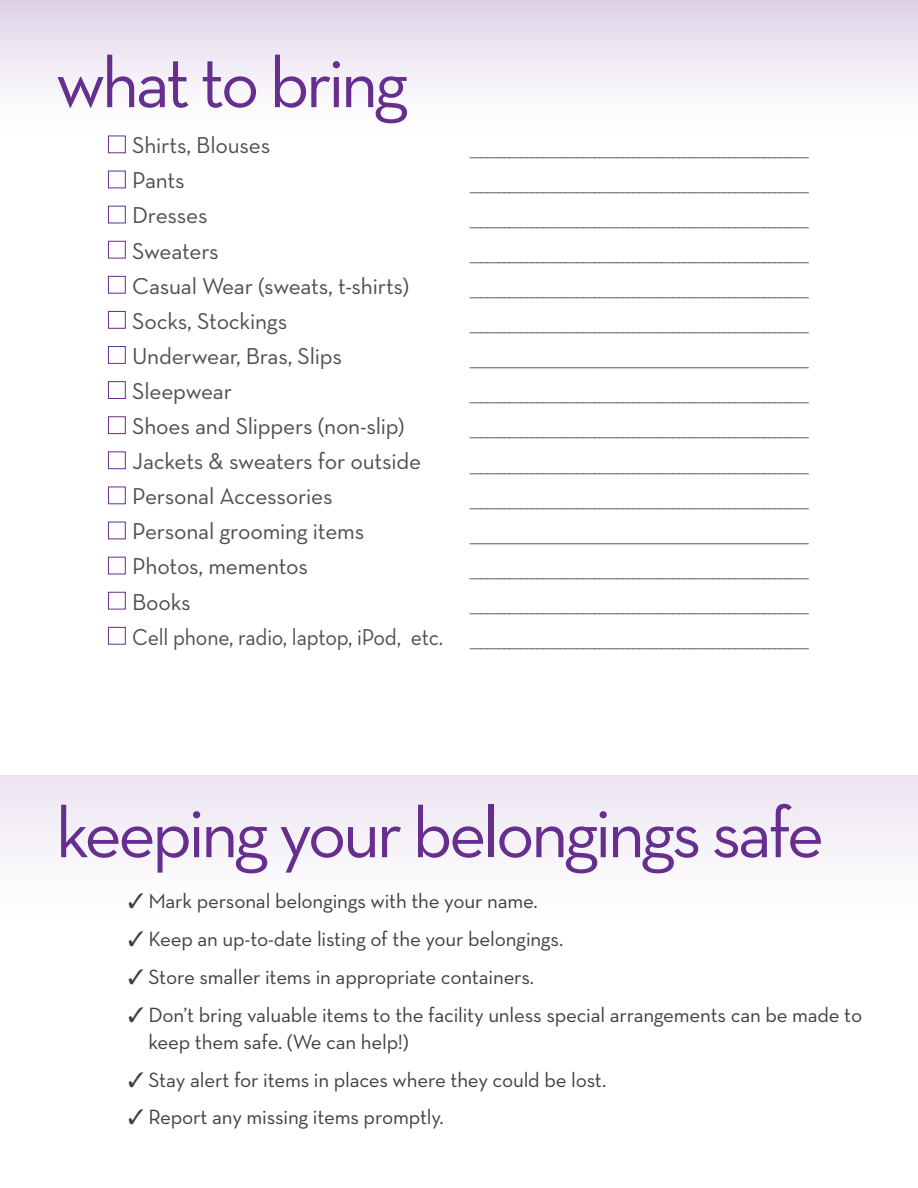
<style>
.page{position:relative;width:918px;height:1188px;background:#fff}
.page>*{position:absolute;margin:0;border:0;box-sizing:border-box;transform-origin:0 0}
.t1{font:72.75px "Neutraface Text";letter-spacing:-.05em;color:#662e8f}
.t2{font:300 25.2px/35.1px "Neutraface Text";color:#4f4f51;text-align:justify}
.t3{font:23.4px/35.1px "Neutraface Text";letter-spacing:-.01em;color:#4f4f51}
.t4{font:21px/27px "Neutraface Text";letter-spacing:-.01em;color:#414042}
</style>
<div class="page">
<div style="left:0;top:0;width:918px;height:130px;background:linear-gradient(to bottom,#dfd4e7,#fff)"></div>
<div style="left:0;top:775px;width:918px;height:144px;background:linear-gradient(to right,#f6f3f8,#f6f3f8)"></div>
<div style="left:108px;top:136px;width:18px;height:17px;border:1px solid #662e8f"></div>
<div style="left:108px;top:171px;width:18px;height:17px;border:1px solid #662e8f"></div>
<div style="left:108px;top:206px;width:18px;height:17px;border:1px solid #662e8f"></div>
<div style="left:108px;top:241px;width:18px;height:18px;border:1px solid #662e8f"></div>
<div style="left:108px;top:276px;width:18px;height:18px;border:1px solid #662e8f"></div>
<div style="left:108px;top:311px;width:18px;height:18px;border:1px solid #662e8f"></div>
<div style="left:108px;top:346px;width:18px;height:18px;border:1px solid #662e8f"></div>
<div style="left:108px;top:381px;width:18px;height:18px;border:1px solid #662e8f"></div>
<div style="left:108px;top:416px;width:18px;height:18px;border:1px solid #662e8f"></div>
<div style="left:108px;top:451px;width:18px;height:18px;border:1px solid #662e8f"></div>
<div style="left:108px;top:487px;width:18px;height:17px;border:1px solid #662e8f"></div>
<div style="left:108px;top:522px;width:18px;height:17px;border:1px solid #662e8f"></div>
<div style="left:108px;top:557px;width:18px;height:17px;border:1px solid #662e8f"></div>
<div style="left:108px;top:592px;width:18px;height:18px;border:1px solid #662e8f"></div>
<div style="left:108px;top:627px;width:18px;height:18px;border:1px solid #662e8f"></div>
<h1 class="t1" style="left:56px;top:37px;width:354px">what to bring</h1>
<p class="t3" style="left:132px;top:127px;width:312px">Shirts, Blouses<br>Pants<br>Dresses<br>Sweaters<br>Casual Wear (sweats, t-shirts)<br>Socks, Stockings<br>Underwear, Bras, Slips<br>Sleepwear<br>Shoes and Slippers (non-slip)<br>Jackets &amp; sweaters for outside<br>Personal Accessories<br>Personal grooming items<br>Photos, mementos<br>Books<br>Cell phone, radio, laptop, iPod, etc.</p>
<p class="t2" style="left:470px;top:128px;width:341px">____________________________________________________________ ____________________________________________________________ ____________________________________________________________ ____________________________________________________________ ____________________________________________________________ ____________________________________________________________ ____________________________________________________________ ____________________________________________________________ ____________________________________________________________ ____________________________________________________________ ____________________________________________________________ ____________________________________________________________ ____________________________________________________________ ____________________________________________________________ ____________________________________________________________</p>
<h1 class="t1" style="left:56px;top:787px;width:770px">keeping your belongings safe</h1>
<p class="t4" style="left:128px;top:887px;width:411px">✓ Mark personal belongings with the your name.</p>
<p class="t4" style="left:128px;top:925px;width:437px">✓ Keep an up-to-date listing of the your belongings.</p>
<p class="t4" style="left:128px;top:963px;width:407px">✓ Store smaller items in appropriate containers.</p>
<p class="t4" style="left:148px;top:1001px;width:715px;text-indent:-20px">✓ Don’t bring valuable items to the facility unless special arrangements can be made to keep them safe. (We can help!)</p>
<p class="t4" style="left:128px;top:1066px;width:480px">✓ Stay alert for items in places where they could be lost.</p>
<p class="t4" style="left:128px;top:1103px;width:317px">✓ Report any missing items promptly.</p>
</div>
